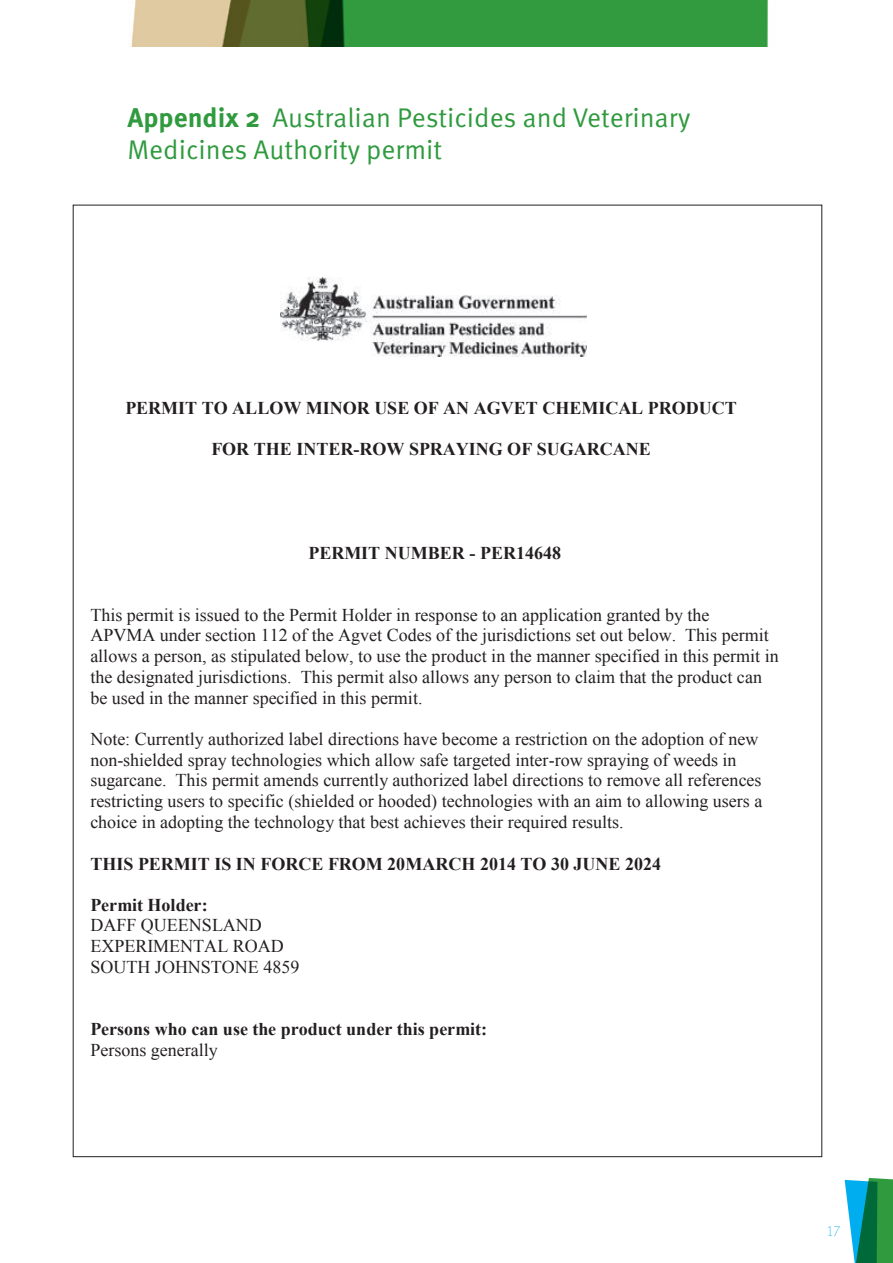
<style>
.page{position:relative;width:893px;height:1263px;background:#fff}
.page>*{position:absolute;margin:0;border:0;box-sizing:border-box;transform-origin:0 0}
.t1{font:27px/32.4px "Meta OT";color:#2f9a3e}
.t2{font:18px/20.7px "Times New Roman";color:#231f20}
.t3{font:700 18px "Times New Roman";color:#231f20}
.t4{font:15px "Meta Thin LF";color:#00aeef}
.s1{font-weight:700}
</style>
<div class="page">
<svg style="left:845px;top:1178px;width:48px;height:85px;background:#2c9c7f"></svg>
<img style="left:281px;top:277px;width:306px;height:79px">
<img style="left:131px;top:0;width:637px;height:47px">
<h1 class="t1" style="left:128px;top:101px;width:564px"><span class="s1">Appendix 2</span> Australian Pesticides and Veterinary<br>Medicines Authority permit</h1>
<p class="t3" style="left:125px;top:396px;width:613px">PERMIT TO ALLOW MINOR USE OF AN AGVET CHEMICAL PRODUCT</p>
<p class="t3" style="left:211px;top:437px;width:441px">FOR THE INTER-ROW SPRAYING OF SUGARCANE</p>
<p class="t3" style="left:309px;top:540px;width:254px">PERMIT NUMBER - PER14648</p>
<p class="t2" style="left:90px;top:604px;width:690px">This permit is issued to the Permit Holder in response to an application granted by the APVMA under section 112 of the Agvet Codes of the jurisdictions set out below. This permit allows a person, as stipulated below, to use the product in the manner specified in this permit in the designated jurisdictions. This permit also allows any person to claim that the product can be used in the manner specified in this permit.</p>
<p class="t2" style="left:90px;top:728px;width:673px">Note: Currently authorized label directions have become a restriction on the adoption of new non-shielded spray technologies which allow safe targeted inter-row spraying of weeds in sugarcane. This permit amends currently authorized label directions to remove all references restricting users to specific (shielded or hooded) technologies with an aim to allowing users a choice in adopting the technology that best achieves their required results.</p>
<p class="t3" style="left:90px;top:851px;width:572px">THIS PERMIT IS IN FORCE FROM 20MARCH 2014 TO 30 JUNE 2024</p>
<p class="t3" style="left:90px;top:892px;width:119px">Permit Holder:</p>
<p class="t2" style="left:90px;top:915px;width:210px">DAFF QUEENSLAND<br>EXPERIMENTAL ROAD<br>SOUTH JOHNSTONE 4859</p>
<p class="t3" style="left:90px;top:1017px;width:398px">Persons who can use the product under this permit:</p>
<p class="t2" style="left:90px;top:1039px;width:129px">Persons generally</p>
<p class="t4" style="left:827px;top:1222px;width:15px">17</p>
</div>
